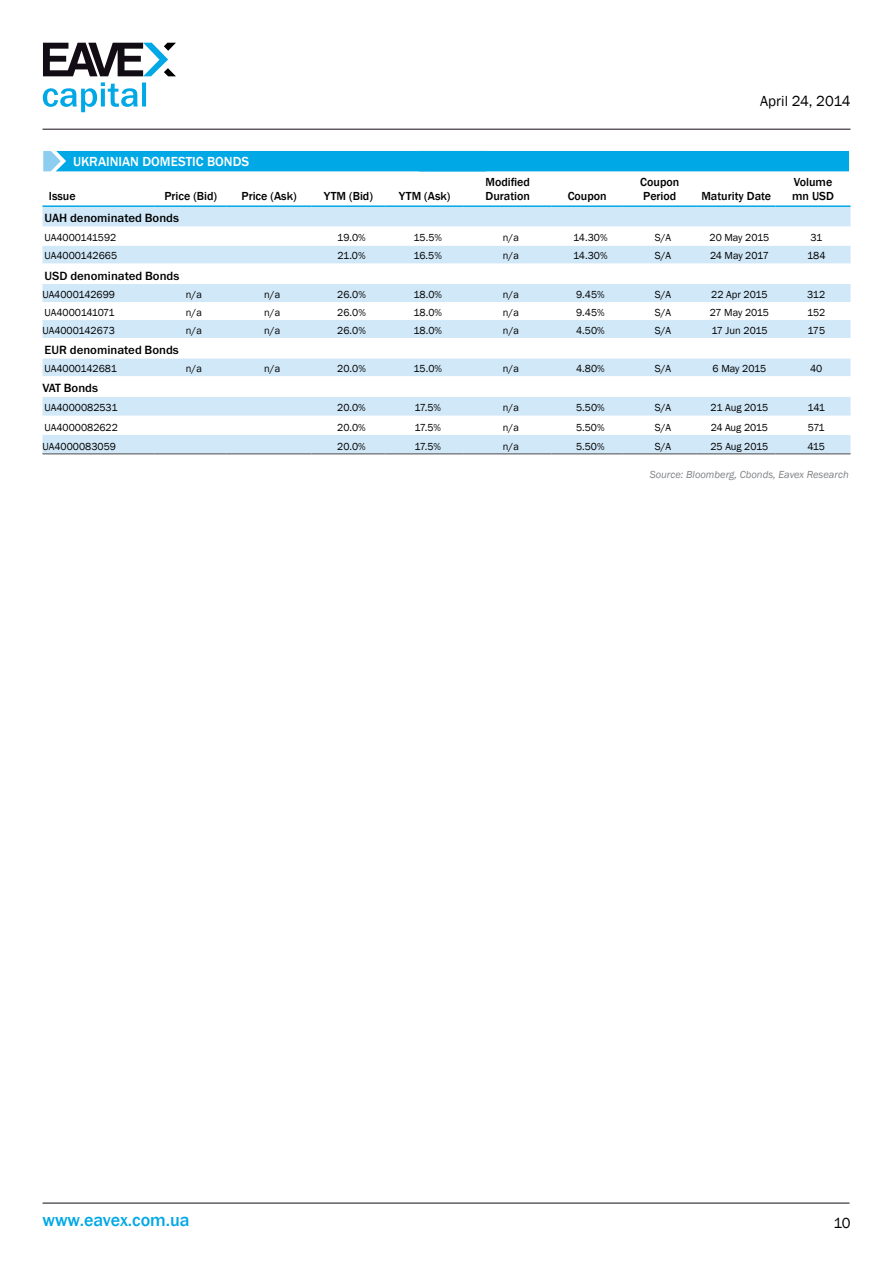
<style>
.page{position:relative;width:893px;height:1263px;background:#fff}
.page>*{position:absolute;margin:0;border:0;box-sizing:border-box;transform-origin:0 0}
.t1{font:500 18px "Franklin Gothic";color:#00a8e5}
.t2{font:15px "Franklin Gothic";color:#000}
.t3{font:500 13.5px "Franklin Gothic";color:#fff}
.t4{font:500 12px/14.4px "Franklin Gothic";color:#000}
.t5{font:12px "Franklin Gothic Medium C";color:#000}
.t6{font:10.5px "Franklin Gothic";color:#000}
.t7{font:italic 10.5px "Franklin Gothic";color:#808285}
.t8{font:10.5px "Franklin Gothic";letter-spacing:-.03em;color:#000}
.t9{font:10.5px "Franklin Gothic";letter-spacing:-.02em;color:#000}
</style>
<div class="page">
<hr style="left:43px;top:1203px;width:806px;height:1px;background:#120c15">
<hr style="left:43px;top:129px;width:807px;height:1px;background:#120c15">
<svg style="left:43px;top:43px;width:133px;height:33px"></svg>
<svg style="left:43px;top:82px;width:103px;height:30px"></svg>
<div style="left:42px;top:207px;width:808px;height:246px;background:#d1e8f8"></div>
<svg style="left:42px;top:227px;width:808px;height:208px"></svg>
<hr style="left:42px;top:205px;width:113px;height:2px;background:#00a8e5">
<hr style="left:155px;top:205px;width:72px;height:2px;background:#00a8e5">
<hr style="left:227px;top:205px;width:84px;height:2px;background:#00a8e5">
<hr style="left:311px;top:205px;width:74px;height:2px;background:#00a8e5">
<hr style="left:385px;top:205px;width:79px;height:2px;background:#00a8e5">
<hr style="left:464px;top:205px;width:88px;height:2px;background:#00a8e5">
<hr style="left:552px;top:205px;width:71px;height:2px;background:#00a8e5">
<hr style="left:623px;top:205px;width:74px;height:2px;background:#00a8e5">
<hr style="left:697px;top:205px;width:79px;height:2px;background:#00a8e5">
<hr style="left:776px;top:205px;width:74px;height:2px;background:#00a8e5">
<hr style="left:42px;top:453px;width:113px;height:2px;background:#808285">
<hr style="left:155px;top:453px;width:72px;height:2px;background:#808285">
<hr style="left:227px;top:453px;width:84px;height:2px;background:#808285">
<hr style="left:311px;top:453px;width:74px;height:2px;background:#808285">
<hr style="left:385px;top:453px;width:79px;height:2px;background:#808285">
<hr style="left:464px;top:453px;width:88px;height:2px;background:#808285">
<hr style="left:552px;top:453px;width:71px;height:2px;background:#808285">
<hr style="left:623px;top:453px;width:74px;height:2px;background:#808285">
<hr style="left:697px;top:453px;width:79px;height:2px;background:#808285">
<hr style="left:776px;top:453px;width:74px;height:2px;background:#808285">
<div style="left:43px;top:151px;width:806px;height:20px;background:#00a8e5"></div>
<p class="t3" style="left:73px;top:153px;width:176px">ukrainian domestic bonds</p>
<p class="t4" style="left:49px;top:189px;width:28px">Issue</p>
<p class="t4" style="left:164px;top:189px;width:54px">Price (Bid)</p>
<p class="t4" style="left:241px;top:189px;width:57px">Price (Ask)</p>
<p class="t4" style="left:324px;top:189px;width:9px">YTM</p>
<p class="t4" style="left:349px;top:189px;width:25px">(Bid)</p>
<p class="t4" style="left:399px;top:189px;width:9px">YTM</p>
<p class="t4" style="left:424px;top:189px;width:28px">(Ask)</p>
<p class="t4" style="left:485px;top:175px;width:46px">Modified<br>Duration</p>
<p class="t4" style="left:568px;top:189px;width:41px">Coupon</p>
<h2 class="t2" style="left:760px;top:92px;width:92px">April 24, 2014</h2>
<p class="t4" style="left:640px;top:175px;width:41px">Coupon<br>Period</p>
<p class="t4" style="left:701px;top:189px;width:71px">Maturity Date</p>
<p class="t4" style="left:792px;top:175px;width:42px">Volume mn USD</p>
<p class="t5" style="left:45px;top:212px;width:136px">UAH denominated Bonds</p>
<p class="t6" style="left:45px;top:231px;width:73px">UA4000141592</p>
<p class="t6" style="left:337px;top:231px;width:30px">19.0%</p>
<p class="t6" style="left:414px;top:231px;width:30px">15.5%</p>
<p class="t6" style="left:503px;top:231px;width:18px">n/a</p>
<p class="t6" style="left:573px;top:231px;width:36px">14.30%</p>
<p class="t6" style="left:655px;top:231px;width:18px">S/A</p>
<p class="t6" style="left:709px;top:231px;width:61px">20 May 2015</p>
<p class="t6" style="left:810px;top:231px;width:13px">31</p>
<p class="t6" style="left:45px;top:249px;width:74px">UA4000142665</p>
<p class="t6" style="left:337px;top:249px;width:30px">21.0%</p>
<p class="t6" style="left:414px;top:249px;width:30px">16.5%</p>
<p class="t6" style="left:503px;top:249px;width:18px">n/a</p>
<p class="t6" style="left:573px;top:249px;width:36px">14.30%</p>
<p class="t6" style="left:655px;top:249px;width:18px">S/A</p>
<p class="t8" style="left:710px;top:249px;width:60px">24 May 2017</p>
<p class="t6" style="left:807px;top:249px;width:20px">184</p>
<p class="t5" style="left:45px;top:269px;width:136px">USD denominated Bonds</p>
<p class="t6" style="left:42px;top:288px;width:74px">UA4000142699</p>
<p class="t6" style="left:186px;top:288px;width:18px">n/a</p>
<p class="t6" style="left:264px;top:288px;width:18px">n/a</p>
<p class="t6" style="left:337px;top:288px;width:30px">26.0%</p>
<p class="t6" style="left:413px;top:288px;width:30px">18.0%</p>
<p class="t6" style="left:503px;top:288px;width:18px">n/a</p>
<p class="t6" style="left:576px;top:288px;width:30px">9.45%</p>
<p class="t6" style="left:655px;top:288px;width:18px">S/A</p>
<p class="t6" style="left:711px;top:288px;width:58px">22 Apr 2015</p>
<p class="t6" style="left:807px;top:288px;width:19px">312</p>
<p class="t8" style="left:45px;top:306px;width:72px">UA4000141071</p>
<p class="t6" style="left:186px;top:306px;width:18px">n/a</p>
<p class="t6" style="left:264px;top:306px;width:18px">n/a</p>
<p class="t6" style="left:337px;top:306px;width:30px">26.0%</p>
<p class="t6" style="left:414px;top:306px;width:30px">18.0%</p>
<p class="t6" style="left:503px;top:306px;width:18px">n/a</p>
<p class="t6" style="left:576px;top:306px;width:30px">9.45%</p>
<p class="t6" style="left:655px;top:306px;width:18px">S/A</p>
<p class="t9" style="left:710px;top:306px;width:61px">27 May 2015</p>
<p class="t6" style="left:807px;top:306px;width:20px">152</p>
<p class="t6" style="left:43px;top:324px;width:74px">UA4000142673</p>
<p class="t6" style="left:186px;top:324px;width:18px">n/a</p>
<p class="t6" style="left:264px;top:324px;width:18px">n/a</p>
<p class="t6" style="left:337px;top:324px;width:30px">26.0%</p>
<p class="t6" style="left:414px;top:324px;width:30px">18.0%</p>
<p class="t6" style="left:503px;top:324px;width:18px">n/a</p>
<p class="t6" style="left:576px;top:324px;width:30px">4.50%</p>
<p class="t6" style="left:655px;top:324px;width:18px">S/A</p>
<p class="t6" style="left:711px;top:324px;width:58px">17 Jun 2015</p>
<p class="t6" style="left:807px;top:324px;width:19px">175</p>
<p class="t5" style="left:45px;top:343px;width:136px">EUR denominated Bonds</p>
<p class="t6" style="left:45px;top:362px;width:74px">UA4000142681</p>
<p class="t6" style="left:186px;top:362px;width:18px">n/a</p>
<p class="t6" style="left:264px;top:362px;width:18px">n/a</p>
<p class="t6" style="left:337px;top:362px;width:30px">20.0%</p>
<p class="t6" style="left:414px;top:362px;width:30px">15.0%</p>
<p class="t6" style="left:503px;top:362px;width:18px">n/a</p>
<p class="t6" style="left:576px;top:362px;width:30px">4.80%</p>
<p class="t6" style="left:655px;top:362px;width:18px">S/A</p>
<p class="t6" style="left:713px;top:362px;width:55px">6 May 2015</p>
<p class="t6" style="left:810px;top:362px;width:14px">40</p>
<p class="t5" style="left:42px;top:382px;width:57px">VAT Bonds</p>
<p class="t6" style="left:45px;top:401px;width:74px">UA4000082531</p>
<p class="t6" style="left:337px;top:401px;width:30px">20.0%</p>
<p class="t6" style="left:414px;top:401px;width:28px">17.5%</p>
<p class="t6" style="left:503px;top:401px;width:18px">n/a</p>
<p class="t6" style="left:576px;top:401px;width:30px">5.50%</p>
<p class="t6" style="left:655px;top:401px;width:18px">S/A</p>
<p class="t6" style="left:711px;top:401px;width:59px">21 Aug 2015</p>
<p class="t6" style="left:807px;top:401px;width:19px">141</p>
<p class="t6" style="left:45px;top:420px;width:75px">UA4000082622</p>
<p class="t6" style="left:337px;top:420px;width:30px">20.0%</p>
<p class="t6" style="left:414px;top:420px;width:28px">17.5%</p>
<p class="t6" style="left:503px;top:420px;width:18px">n/a</p>
<p class="t6" style="left:576px;top:420px;width:30px">5.50%</p>
<p class="t6" style="left:655px;top:420px;width:18px">S/A</p>
<p class="t6" style="left:711px;top:420px;width:59px">24 Aug 2015</p>
<p class="t6" style="left:808px;top:420px;width:19px">571</p>
<p class="t6" style="left:42px;top:440px;width:75px">UА4000083059</p>
<p class="t6" style="left:337px;top:440px;width:30px">20.0%</p>
<p class="t6" style="left:414px;top:440px;width:28px">17.5%</p>
<p class="t6" style="left:503px;top:440px;width:18px">n/a</p>
<p class="t6" style="left:576px;top:440px;width:30px">5.50%</p>
<p class="t6" style="left:655px;top:440px;width:18px">S/A</p>
<p class="t6" style="left:710px;top:440px;width:59px">25 Aug 2015</p>
<p class="t6" style="left:807px;top:440px;width:19px">415</p>
<p class="t7" style="left:650px;top:468px;width:200px">Source: Bloomberg, Cbonds, Eavex Research</p>
<h1 class="t1" style="left:43px;top:1209px;width:149px">www.eavex.com.ua</h1>
<h2 class="t2" style="left:833px;top:1214px;width:19px">10</h2>
</div>
